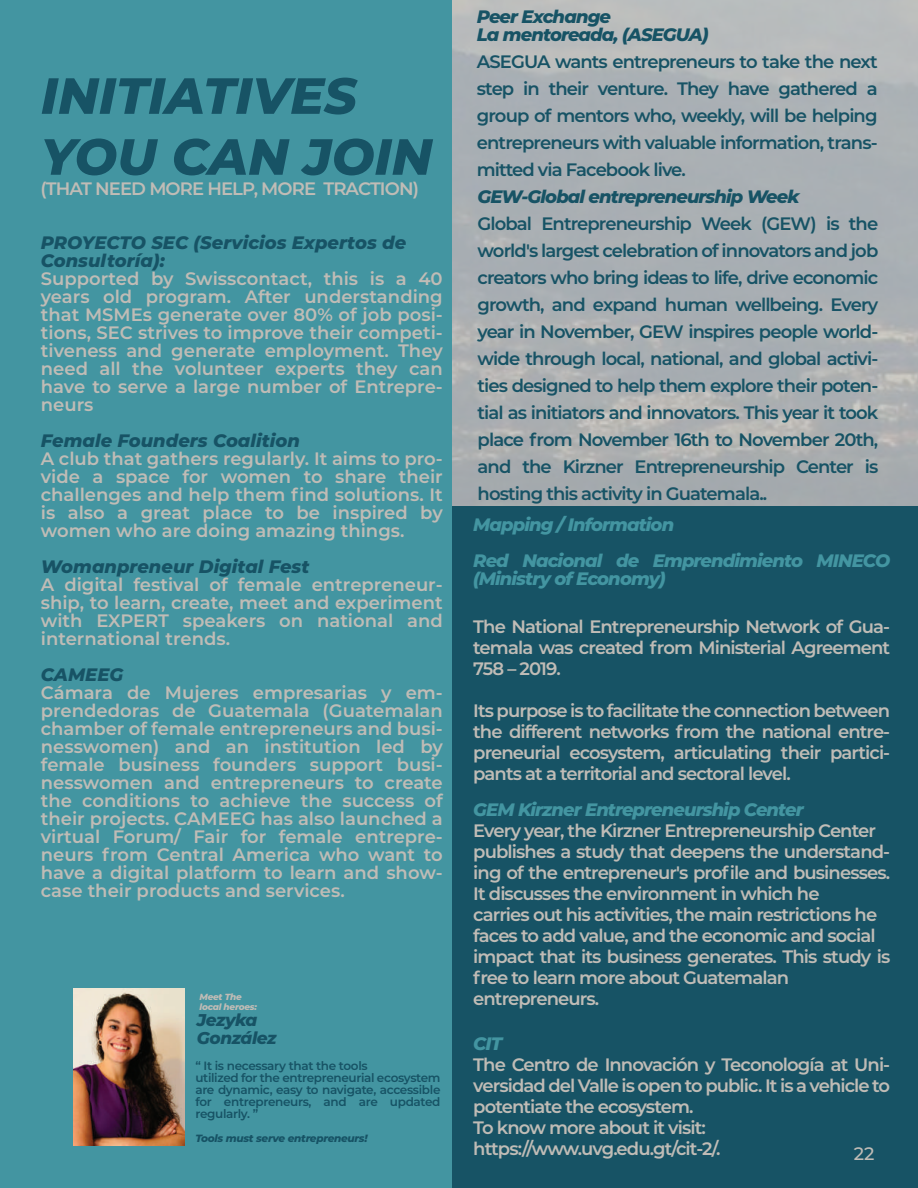
<style>
.page{position:relative;width:918px;height:1188px;background:#fff}
.page>*{position:absolute;margin:0;border:0;box-sizing:border-box;transform-origin:0 0}
.t1{font:italic 800 50.7px "Montserrat";color:#175365}
.t2{font:600 18px/18px "Montserrat";letter-spacing:-.05em;color:#c0bcb6;text-align:justify}
.t3{font:600 18px/27px "Montserrat";letter-spacing:-.05em;color:#175365;text-align:justify}
.t4{font:italic 800 18px/36px "Montserrat";letter-spacing:-.05em;color:#4395a1}
.t5{font:italic 800 18px/18px "Montserrat";letter-spacing:-.005em;color:#175365}
.t6{font:italic 800 18px/18px "Montserrat";letter-spacing:-.05em;color:#175365}
.t7{font:500 18px "Montserrat";color:#175365}
.t8{font:italic 800 16.95px/17.7px "Montserrat";letter-spacing:-.025em;color:#175365}
.t9{font:600 12px/12px "Montserrat";letter-spacing:-.025em;color:#175365}
.t10{font:italic 800 10.5px "Montserrat";letter-spacing:-.025em;color:#175365}
.t11{font:italic 800 8.85px/10.6px "Montserrat";letter-spacing:-.025em;color:#c0bcb6}
.s1{color:#c0bcb6}
</style>
<div class="page">
<svg style="left:451px;top:0;width:467px;height:506px;background:#acb0b3"></svg>
<div style="left:445px;top:506px;width:473px;height:682px;background:#175365"></div>
<div style="left:0;top:0;width:451px;height:1188px;background:#4395a1"></div>
<img style="left:74px;top:988px;width:111px;height:157px">
<h1 class="t1" style="left:41px;top:59px;width:318px">INITIATIVES</h1>
<h1 class="t1" style="left:41px;top:120px;width:393px">YOU CAN JOIN</h1>
<p class="t2" style="left:41px;top:179px;width:380px">(THAT NEED MORE HELP, MORE TRACTION)</p>
<p class="t5" style="left:41px;top:232px;width:367px">PROYECTO SEC (Servicios Expertos de<br>Consultoría):</p>
<p class="t2" style="left:41px;top:268px;width:403px">Supported by Swisscontact, this is a 40 years old program. After understanding that MSMEs generate over 80% of job posi&shy;tions, SEC strives to improve their competi&shy;tiveness and generate employment. They need all the volunteer experts they can have to serve a large number of Entrepre&shy;neurs</p>
<p class="t5" style="left:41px;top:430px;width:261px">Female Founders Coalition</p>
<p class="t2" style="left:41px;top:448px;width:404px">A club that gathers regularly. It aims to pro&shy;vide a space for women to share their challenges and help them find solutions. It is also a great place to be inspired by women who are doing amazing things.</p>
<p class="t5" style="left:41px;top:556px;width:270px">Womanpreneur Digital Fest</p>
<p class="t2" style="left:41px;top:574px;width:403px">A digital festival of female entrepreneur&shy;ship, to learn, create, meet and experiment with EXPERT speakers on national and international trends.</p>
<p class="t5" style="left:41px;top:664px;width:84px">CAMEEG</p>
<p class="t2" style="left:41px;top:682px;width:403px">Cámara de Mujeres empresarias y em&shy;prendedoras de Guatemala (Guatemalan chamber of female entrepreneurs and busi&shy;nesswomen) and an institution led by female business founders support busi&shy;nesswomen and entrepreneurs to create the conditions to achieve the success of their projects. CAMEEG has also launched a virtual Forum/ Fair for female entrepre&shy;neurs from Central America who want to have a digital platform to learn and show&shy;case their products and services.</p>
<p class="t11" style="left:200px;top:991px;width:59px">Meet The local heroes:</p>
<p class="t8" style="left:197px;top:1010px;width:81px">Jezyka<br>González</p>
<p class="t9" style="left:195px;top:1059px;width:247px">“ It is necessary that the tools<br>utilized for the entrepreneurial ecosystem are dynamic, easy to navigate, accessible for entrepreneurs, and are updated regularly. ”</p>
<p class="t10" style="left:195px;top:1130px;width:174px">Tools must serve entrepreneurs!</p>
<p class="t6" style="left:477px;top:7px;width:233px">Peer Exchange<br>La mentoreada, (ASEGUA)</p>
<p class="t3" style="left:477px;top:48px;width:402px">ASEGUA wants entrepreneurs to take the next step in their venture. They have gathered a group of mentors who, weekly, will be helping entrepreneurs with valuable information, trans&shy;mitted via Facebook live.</p>
<p class="t6" style="left:478px;top:186px;width:323px">GEW-Global entrepreneurship Week</p>
<p class="t3" style="left:478px;top:209px;width:402px">Global Entrepreneurship Week (GEW) is the world's largest celebration of innovators and job creators who bring ideas to life, drive economic growth, and expand human wellbeing. Every year in November, GEW inspires people world&shy;wide through local, national, and global activi&shy;ties designed to help them explore their poten&shy;tial as initiators and innovators. This year it took place from November 16th to November 20th, and the Kirzner Entrepreneurship Center is hosting this activity in Guatemala..</p>
<p class="t4" style="left:473px;top:506px;width:418px">Mapping / Information<br>Red Nacional de Emprendimiento MINECO</p>
<p class="t4" style="left:473px;top:560px;width:194px">(Ministry of Economy)</p>
<p class="t2" style="left:473px;top:616px;width:419px;line-height:21px">The National Entrepreneurship Network of Gua&shy;temala was created from Ministerial Agreement 758 – 2019.</p>
<p class="t2" style="left:473px;top:700px;width:419px;line-height:21px">Its purpose is to facilitate the connection between the different networks from the national entre&shy;preneurial ecosystem, articulating their partici&shy;pants at a territorial and sectoral level.</p>
<p class="t4" style="left:473px;top:791px;width:332px">GEM Kirzner Entrepreneurship Center</p>
<p class="t2" style="left:473px;top:820px;width:419px;line-height:21px;text-align:left">Every year, the Kirzner Entrepreneurship Center publishes a study that deepens the understand&shy;ing of the entrepreneur's profile and businesses.<br>It discusses the environment in which he<br>carries out his activities, the main restrictions he faces to add value, and the economic and social impact that its business generates. This study is free to learn more about Guatemalan entrepreneurs.</p>
<p class="t4" style="left:473px;top:1025px;width:31px">CIT</p>
<p class="t2" style="left:473px;top:1054px;width:419px;line-height:21px;text-align:left">The Centro de Innovación y Teconología at Uni&shy;versidad del Valle is open to public. It is a vehicle to potentiate the ecosystem.<br>To know more about it visit: https://www.uvg.edu.gt/cit-2/.</p>
<p class="t7" style="left:814px;top:1141px;width:62px">22 <span class="s1">22</span></p>
</div>
